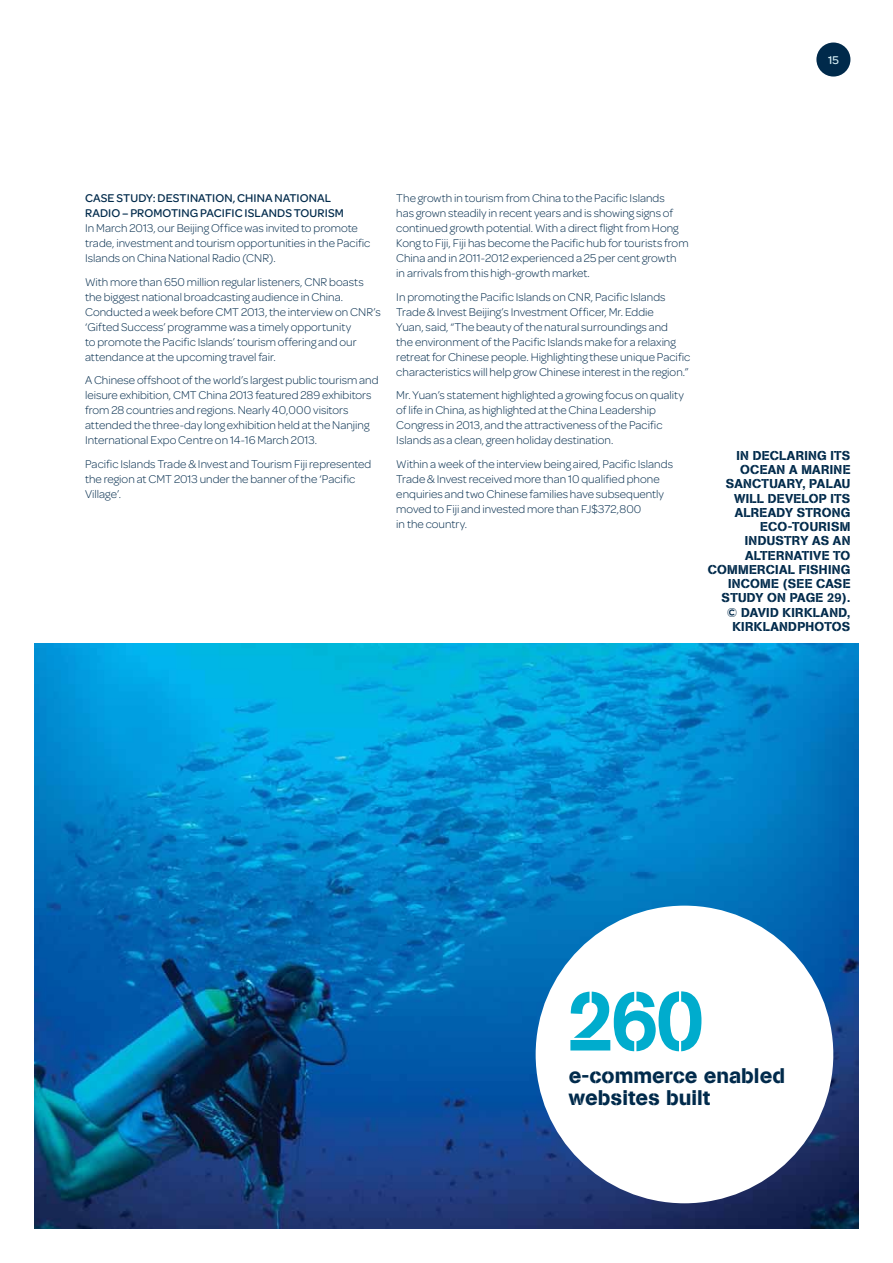
<style>
.page{position:relative;width:893px;height:1263px;background:#fff}
.page>*{position:absolute;margin:0;border:0;box-sizing:border-box;transform-origin:0 0}
.t1{font:84px "AG Book Stencil";color:#00accd}
.t2{font:21px/22.5px "AG Book Stencil";color:#002a4b}
.t3{font:12.75px/14.2px "AG Book Stencil";letter-spacing:.02em;color:#002a4b;text-align:right}
.t4{font:300 12px/15px "Omnes";color:#002a4b}
.t5{font:500 12px/15px "Omnes";letter-spacing:.01em;color:#002a4b}
.t6{font:500 12px "Omnes";color:#d5eef4}
</style>
<div class="page">
<img style="left:34px;top:643px;width:825px;height:586px">
<div style="left:536px;top:906px;width:297px;height:297px;background:#fff;border-radius:50%"></div>
<div style="left:816px;top:43px;width:34px;height:34px;background:#002a4b;border-radius:50%"></div>
<p class="t6" style="left:828px;top:54px;width:12px">15</p>
<p class="t4" style="left:396px;top:191px;width:294px">The growth in tourism from China to the Pacific Islands<br>has grown steadily in recent years and is showing signs of continued growth potential. With a direct flight from Hong Kong to Fiji, Fiji has become the Pacific hub for tourists from China and in 2011-2012 experienced a 25 per cent growth<br>in arrivals from this high-growth market.</p>
<p class="t4" style="left:396px;top:289px;width:296px">In promoting the Pacific Islands on CNR, Pacific Islands Trade &amp; Invest Beijing’s Investment Officer, Mr. Eddie<br>Yuan, said, “The beauty of the natural surroundings and<br>the environment of the Pacific Islands make for a relaxing retreat for Chinese people. Highlighting these unique Pacific characteristics will help grow Chinese interest in the region.”</p>
<p class="t4" style="left:396px;top:388px;width:289px">Mr. Yuan’s statement highlighted a growing focus on quality of life in China, as highlighted at the China Leadership Congress in 2013, and the attractiveness of the Pacific Islands as a clean, green holiday destination.</p>
<p class="t4" style="left:396px;top:456px;width:278px">Within a week of the interview being aired, Pacific Islands Trade &amp; Invest received more than 10 qualified phone enquiries and two Chinese families have subsequently moved to Fiji and invested more than FJ$372,800<br>in the country.</p>
<p class="t5" style="left:85px;top:191px;width:260px">CASE STUDY: DESTINATION, CHINA NATIONAL<br>RADIO – PROMOTING PACIFIC ISLANDS TOURISM</p>
<p class="t4" style="left:85px;top:221px;width:287px">In March 2013, our Beijing Office was invited to promote trade, investment and tourism opportunities in the Pacific<br>Islands on China National Radio (CNR).</p>
<p class="t4" style="left:85px;top:274px;width:297px">With more than 650 million regular listeners, CNR boasts the biggest national broadcasting audience in China.<br>Conducted a week before CMT 2013, the interview on CNR’s ‘Gifted Success’ programme was a timely opportunity<br>to promote the Pacific Islands’ tourism offering and our attendance at the upcoming travel fair.</p>
<p class="t4" style="left:85px;top:373px;width:295px">A Chinese offshoot of the world’s largest public tourism and leisure exhibition, CMT China 2013 featured 289 exhibitors from 28 countries and regions. Nearly 40,000 visitors attended the three-day long exhibition held at the Nanjing International Expo Centre on 14-16 March 2013.</p>
<p class="t4" style="left:85px;top:456px;width:288px">Pacific Islands Trade &amp; Invest and Tourism Fiji represented the region at CMT 2013 under the banner of the ‘Pacific<br>Village’.</p>
<p class="t3" style="left:708px;top:448px;width:144px">IN DECLARING ITS<br>OCEAN A MARINE<br>SANCTUARY, PALAU<br>WILL DEVELOP ITS<br>ALREADY STRONG<br>ECO-TOURISM<br>INDUSTRY AS AN<br>ALTERNATIVE TO<br>COMMERCIAL FISHING<br>INCOME (SEE CASE<br>STUDY ON PAGE 29).<br>© DAVID KIRKLAND,<br>KIRKLANDPHOTOS</p>
<h1 class="t1" style="left:567px;top:971px;width:138px">260</h1>
<h2 class="t2" style="left:569px;top:1064px;width:218px">e-commerce enabled websites built</h2>
</div>
